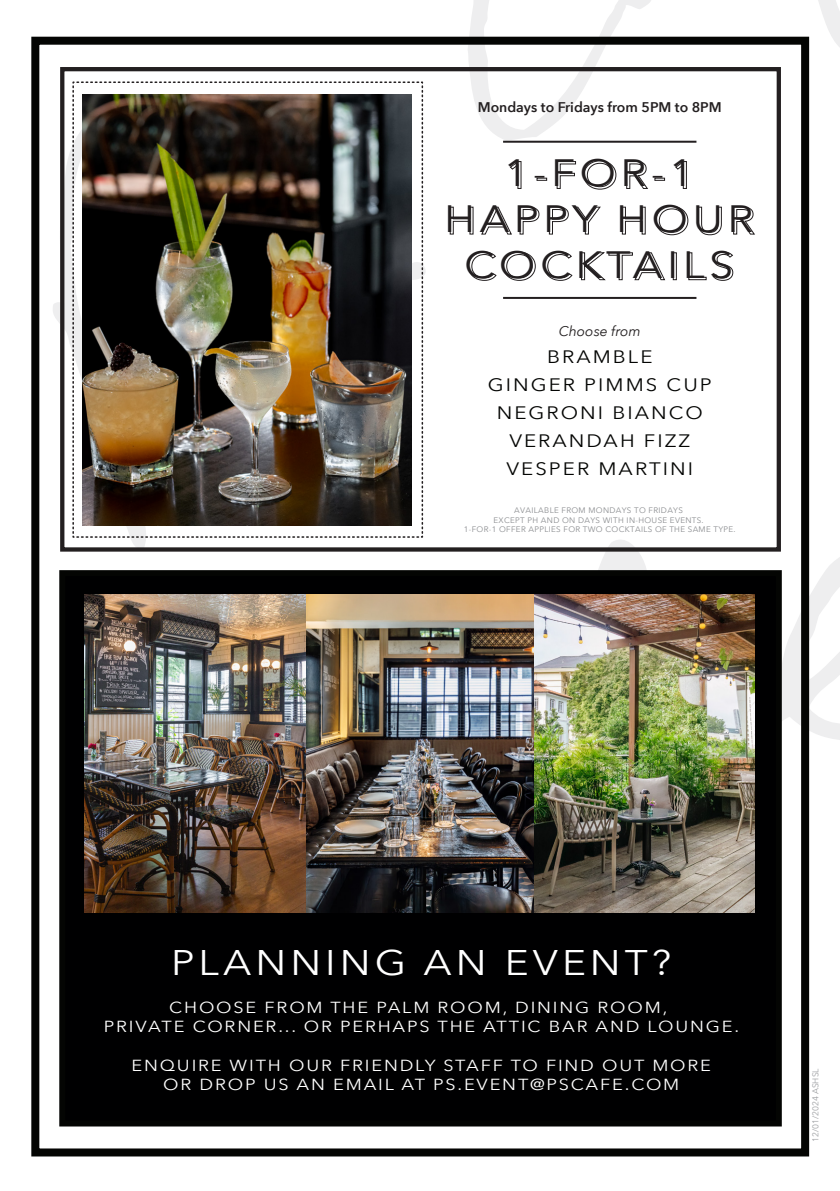
<style>
.page{position:relative;width:840px;height:1191px;background:#fff}
.page>*{position:absolute;margin:0;border:0;box-sizing:border-box;transform-origin:0 0}
.t1{font:38px/45.6px "Avenir Next";letter-spacing:.1em;color:#231f20;text-align:center;scale:1.13 1}
.t2{font:35.6px "Avenir Next";letter-spacing:.1em;color:#fff;scale:1.13 1}
.t3{font:18px/28px "Avenir Next";letter-spacing:.1em;color:#040503;text-align:center;scale:1.13 1}
.t4{font:16px/19.2px "Avenir Next";letter-spacing:.1em;color:#fff;text-align:center;scale:1.13 1}
.t5{font:600 14px "Avenir Next";color:#231f20}
.t6{font:italic 14px "Avenir Next";color:#231f20}
.t7{font:8.6px "Avenir Next";color:#9d9fa2}
.t8{font:8px/9.6px "Avenir Next";letter-spacing:.04em;color:#8a8c8f;text-align:center}
</style>
<div class="page">
<svg style="left:53px;top:148px;width:93px;height:398px"></svg>
<svg style="left:467px;top:0;width:286px;height:141px"></svg>
<svg style="left:753px;top:0;width:86px;height:70px"></svg>
<svg style="left:514px;top:534px;width:325px;height:560px"></svg>
<div style="left:31px;top:37px;width:777px;height:1119px;border:8px solid #040503"></div>
<div style="left:60px;top:67px;width:720px;height:484px;border:4px solid #231f20"></div>
<div style="left:59px;top:570px;width:722px;height:556px;background:#000001"></div>
<img style="left:72px;top:81px;width:354px;height:457px">
<svg style="left:509px;top:161px;width:12px;height:28px"></svg>
<svg style="left:536px;top:178px;width:11px;height:3px"></svg>
<svg style="left:556px;top:161px;width:20px;height:28px"></svg>
<svg style="left:583px;top:160px;width:33px;height:30px"></svg>
<svg style="left:626px;top:161px;width:22px;height:28px"></svg>
<svg style="left:654px;top:178px;width:10px;height:3px"></svg>
<svg style="left:675px;top:161px;width:12px;height:28px"></svg>
<svg style="left:449px;top:206px;width:25px;height:29px"></svg>
<svg style="left:481px;top:206px;width:31px;height:29px"></svg>
<svg style="left:519px;top:206px;width:20px;height:29px"></svg>
<svg style="left:548px;top:206px;width:53px;height:29px"></svg>
<svg style="left:621px;top:206px;width:25px;height:29px"></svg>
<svg style="left:655px;top:206px;width:33px;height:30px"></svg>
<svg style="left:698px;top:206px;width:24px;height:30px"></svg>
<svg style="left:733px;top:206px;width:22px;height:29px"></svg>
<svg style="left:468px;top:251px;width:68px;height:30px"></svg>
<svg style="left:544px;top:251px;width:29px;height:30px"></svg>
<svg style="left:581px;top:252px;width:84px;height:29px"></svg>
<div style="left:672px;top:252px;width:4px;height:28px;border:1px solid #231f20"></div>
<svg style="left:688px;top:251px;width:45px;height:30px"></svg>
<hr style="left:503px;top:297px;width:193px;height:2px;background:#231f20">
<hr style="left:503px;top:141px;width:193px;height:2px;background:#231f20">
<img style="left:85px;top:594px;width:221px;height:318px">
<img style="left:533px;top:594px;width:221px;height:318px">
<img style="left:306px;top:594px;width:227px;height:318px">
<p class="t5" style="left:477px;top:95px;width:245px">Mondays to Fridays from 5PM to 8PM</p>
<h1 class="t1" style="left:444px;top:149px;width:275px">1-FOR-1<br>HAPPY HOUR<br>COCKTAILS</h1>
<p class="t6" style="left:558px;top:319px;width:83px">Choose from</p>
<p class="t3" style="left:487px;top:341px;width:200px">BRAMBLE<br>GINGER PIMMS CUP<br>NEGRONI BIANCO<br>VERANDAH FIZZ<br>VESPER MARTINI</p>
<p class="t8" style="left:463px;top:505px;width:273px">AVAILABLE FROM MONDAYS TO FRIDAYS<br>EXCEPT PH AND ON DAYS WITH IN-HOUSE EVENTS.<br>1-FOR-1 OFFER APPLIES FOR TWO COCKTAILS OF THE SAME TYPE.</p>
<h2 class="t2" style="left:171px;top:932px;width:444px">PLANNING AN EVENT?</h2>
<p class="t4" style="left:104px;top:997px;width:563px">CHOOSE FROM THE PALM ROOM, DINING ROOM,<br>PRIVATE CORNER... OR PERHAPS THE ATTIC BAR AND LOUNGE.</p>
<p class="t4" style="left:131px;top:1054px;width:514px">ENQUIRE WITH OUR FRIENDLY STAFF TO FIND OUT MORE<br>OR DROP US AN EMAIL AT PS.EVENT@PSCAFE.COM</p>
<p class="t7" style="left:807px;top:1142px;width:75px;rotate:-90deg">12/01/2024 ASHSL</p>
</div>
